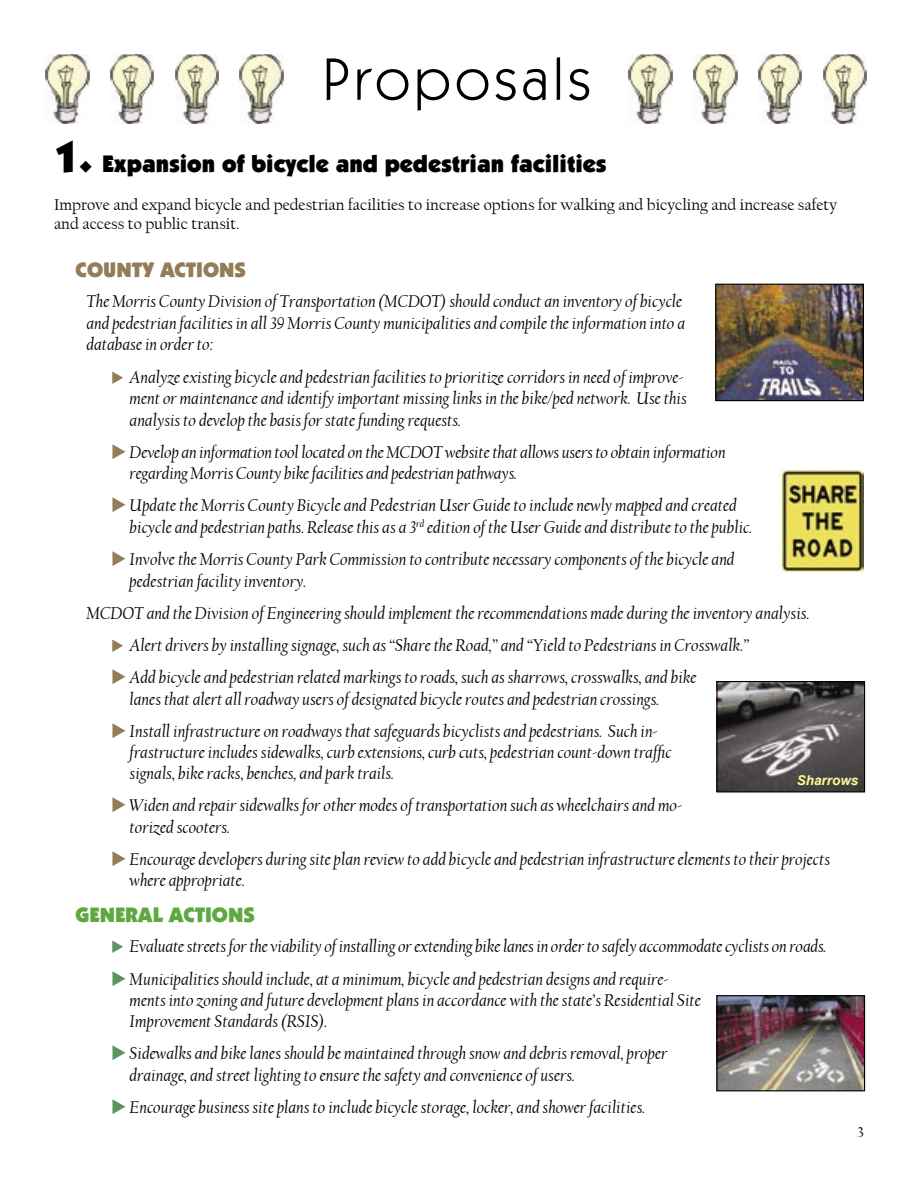
<style>
.page{position:relative;width:918px;height:1188px;background:#fff}
.page>*{position:absolute;margin:0;border:0;box-sizing:border-box;transform-origin:0 0}
.PROPOSALS{font:60px "Kabel IT Cby BT";letter-spacing:.075em;color:#000}
.Proposal_H2{font:900 24px "Kabel IT Cby BT";color:#000}
.General_Actions{font:900 21px "Kabel IT Cby BT";color:#5fa841}
.County_Actions{font:900 21px "Kabel IT Cby BT";color:#937c58}
.Bullet{font:italic 18px "Californian FB";color:#000}
.Bullet_sub{font:italic 17.85px/21.3px "Californian FB";color:#000}
.Bullet-2{font:italic 17.85px/21.5px "Californian FB";color:#000}
.BT{font:16.5px/19.5px "Californian FB";color:#000}
.Pg___Right{font:15px "Californian FB";color:#000}
.Caption_ON_photo{font:italic 700 13.5px "Arial";color:#fdf99c}
.s1{font-size:45px}
.s2{color:#937c58}
.s3{color:#5c9361}
</style>
<div class="page">
<img style="left:46px;top:54px;width:43px;height:69px">
<img style="left:110px;top:54px;width:44px;height:69px">
<img style="left:175px;top:54px;width:44px;height:69px">
<img style="left:240px;top:54px;width:43px;height:69px">
<img style="left:629px;top:54px;width:43px;height:69px">
<img style="left:694px;top:54px;width:43px;height:69px">
<img style="left:758px;top:54px;width:44px;height:69px">
<img style="left:823px;top:54px;width:44px;height:69px">
<img style="left:717px;top:286px;width:145px;height:113px">
<div style="left:715px;top:284px;width:149px;height:117px;border:1px solid #000"></div>
<img style="left:782px;top:469px;width:82px;height:103px">
<img style="left:718px;top:997px;width:145px;height:92px">
<div style="left:716px;top:995px;width:149px;height:96px;border:1px solid #000"></div>
<img style="left:718px;top:683px;width:145px;height:107px">
<div style="left:716px;top:681px;width:149px;height:111px;border:1px solid #000"></div>
<p class="PROPOSALS" style="left:323px;top:42px;width:269px">Proposals</p>
<p class="Proposal_H2" style="left:54px;top:149px;width:554px"><span class="s1">1.</span> Expansion of bicycle and pedestrian facilities</p>
<p class="BT" style="left:54px;top:195px;width:785px">Improve and expand bicycle and pedestrian facilities to increase options for walking and bicycling and increase safety and access to public transit.</p>
<p class="County_Actions" style="left:76px;top:257px;width:172px">COUNTY ACTIONS</p>
<p class="Bullet-2" style="left:86px;top:291px;width:600px">The Morris County Division of Transportation (MCDOT) should conduct an inventory of bicycle and pedestrian facilities in all 39 Morris County municipalities and compile the information into a database in order to:</p>
<p class="Bullet_sub" style="left:130px;top:366px;width:559px;text-indent:-18px"><span class="s2">◆</span> Analyze existing bicycle and pedestrian facilities to prioritize corridors in need of improve&shy;ment or maintenance and identify important missing links in the bike/ped network. Use this analysis to develop the basis for state funding requests.</p>
<p class="Bullet_sub" style="left:130px;top:441px;width:598px;text-indent:-18px"><span class="s2">◆</span> Develop an information tool located on the MCDOT website that allows users to obtain information regarding Morris County bike facilities and pedestrian pathways.</p>
<p class="Bullet_sub" style="left:130px;top:495px;width:624px;text-indent:-18px"><span class="s2">◆</span> Update the Morris County Bicycle and Pedestrian User Guide to include newly mapped and created bicycle and pedestrian paths. Release this as a 3<sup>rd</sup> edition of the User Guide and distribute to the public.</p>
<p class="Bullet_sub" style="left:130px;top:549px;width:607px;text-indent:-18px"><span class="s2">◆</span> Involve the Morris County Park Commission to contribute necessary components of the bicycle and pedestrian facility inventory.</p>
<p class="Bullet" style="left:86px;top:603px;width:725px">MCDOT and the Division of Engineering should implement the recommendations made during the inventory analysis.</p>
<p class="Bullet_sub" style="left:111px;top:635px;width:639px"><span class="s2">◆</span> Alert drivers by installing signage, such as “Share the Road,” and “Yield to Pedestrians in Crosswalk.”</p>
<p class="Bullet_sub" style="left:130px;top:667px;width:569px;text-indent:-18px"><span class="s2">◆</span> Add bicycle and pedestrian related markings to roads, such as sharrows, crosswalks, and bike lanes that alert all roadway users of designated bicycle routes and pedestrian crossings.</p>
<p class="Bullet_sub" style="left:130px;top:721px;width:544px;text-indent:-18px"><span class="s2">◆</span> Install infrastructure on roadways that safeguards bicyclists and pedestrians. Such in&shy;frastructure includes sidewalks, curb extensions, curb cuts, pedestrian count-down traffic signals, bike racks, benches, and park trails.</p>
<p class="Bullet_sub" style="left:130px;top:795px;width:554px;text-indent:-18px"><span class="s2">◆</span> Widen and repair sidewalks for other modes of transportation such as wheelchairs and mo&shy;torized scooters.</p>
<p class="Bullet_sub" style="left:130px;top:849px;width:702px;text-indent:-18px"><span class="s2">◆</span> Encourage developers during site plan review to add bicycle and pedestrian infrastructure elements to their projects where appropriate.</p>
<p class="General_Actions" style="left:76px;top:902px;width:181px">GENERAL ACTIONS</p>
<p class="Bullet_sub" style="left:111px;top:936px;width:717px"><span class="s3">◆</span> Evaluate streets for the viability of installing or extending bike lanes in order to safely accommodate cyclists on roads.</p>
<p class="Bullet_sub" style="left:130px;top:968px;width:573px;text-indent:-18px"><span class="s3">◆</span> Municipalities should include, at a minimum, bicycle and pedestrian designs and require&shy;ments into zoning and future development plans in accordance with the state’s Residential Site<br>Improvement Standards (RSIS).</p>
<p class="Bullet_sub" style="left:130px;top:1043px;width:539px;text-indent:-18px"><span class="s3">◆</span> Sidewalks and bike lanes should be maintained through snow and debris removal, proper drainage, and street lighting to ensure the safety and convenience of users.</p>
<p class="Bullet_sub" style="left:111px;top:1097px;width:535px"><span class="s3">◆</span> Encourage business site plans to include bicycle storage, locker, and shower facilities.</p>
<p class="Caption_ON_photo" style="left:797px;top:772px;width:63px">Sharrows</p>
<p class="Pg___Right" style="left:857px;top:1124px;width:8px">3</p>
</div>
